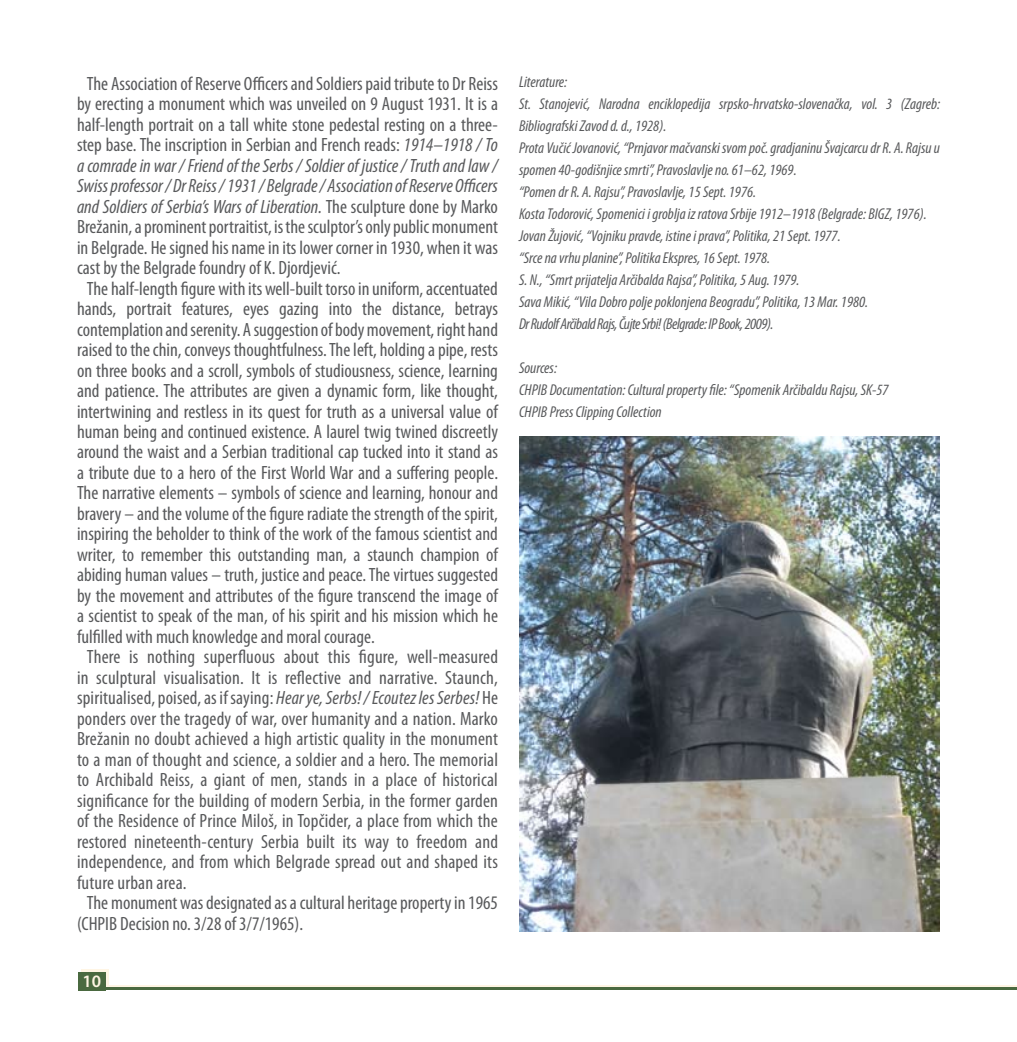
<style>
.page{position:relative;width:1017px;height:1042px;background:#fff}
.page>*{position:absolute;margin:0;border:0;box-sizing:border-box;transform-origin:0 0}
.t1{font:condensed 19.25px "Myriad Pro";color:#58595b}
.t2{font:italic condensed 19.25px "Myriad Pro";color:#58595b}
.t3{font:600 17.5px "Myriad Pro";color:#fff5e4}
.t4{font:italic condensed 15.75px/22.1px "Myriad Pro";color:#58595b}
.s1{font-style:italic}
.s2{font-style:normal}
</style>
<div class="page">
<div style="left:81px;top:969px;width:27px;height:19px;background:#fff5e4"></div>
<hr style="left:96px;top:985px;width:921px;height:2px;background:#fff5e4">
<hr style="left:89px;top:987px;width:928px;height:3px;background:#4a6940">
<div style="left:79px;top:971px;width:27px;height:19px;background:#4a6940"></div>
<img style="left:520px;top:437px;width:420px;height:494px">
<p class="t1" style="left:87px;top:72px;width:413px">The Association of Reserve Officers and Soldiers paid tribute to Dr Reiss</p>
<p class="t1" style="left:77px;top:92px;width:423px">by erecting a monument which was unveiled on 9 August 1931. It is a</p>
<p class="t1" style="left:77px;top:113px;width:422px">half-length portrait on a tall white stone pedestal resting on a three-</p>
<p class="t1" style="left:77px;top:133px;width:422px">step base. The inscription in Serbian and French reads: <span class="s1">1914–1918 / To</span></p>
<p class="t2" style="left:77px;top:154px;width:422px">a comrade in war / Friend of the Serbs / Soldier of justice / Truth and law /</p>
<p class="t2" style="left:77px;top:174px;width:422px">Swiss professor / Dr Reiss / 1931 / Belgrade / Association of Reserve Officers</p>
<p class="t2" style="left:77px;top:195px;width:422px">and Soldiers of Serbia’s Wars of Liberation. <span class="s2">The sculpture done by Marko</span></p>
<p class="t1" style="left:77px;top:215px;width:422px">Brežanin, a prominent portraitist, is the sculptor’s only public monument</p>
<p class="t1" style="left:77px;top:236px;width:422px">in Belgrade. He signed his name in its lower corner in 1930, when it was</p>
<p class="t1" style="left:77px;top:256px;width:265px">cast by the Belgrade foundry of K. Djordjević.</p>
<p class="t1" style="left:87px;top:277px;width:413px">The half-length figure with its well-built torso in uniform, accentuated</p>
<p class="t1" style="left:77px;top:297px;width:423px">hands, portrait features, eyes gazing into the distance, betrays</p>
<p class="t1" style="left:77px;top:317px;width:422px">contemplation and serenity. A suggestion of body movement, right hand</p>
<p class="t1" style="left:77px;top:338px;width:422px">raised to the chin, conveys thoughtfulness. The left, holding a pipe, rests</p>
<p class="t1" style="left:77px;top:358px;width:422px">on three books and a scroll, symbols of studiousness, science, learning</p>
<p class="t1" style="left:77px;top:379px;width:423px">and patience. The attributes are given a dynamic form, like thought,</p>
<p class="t1" style="left:77px;top:399px;width:422px">intertwining and restless in its quest for truth as a universal value of</p>
<p class="t1" style="left:77px;top:420px;width:422px">human being and continued existence. A laurel twig twined discreetly</p>
<p class="t1" style="left:77px;top:440px;width:422px">around the waist and a Serbian traditional cap tucked into it stand as</p>
<p class="t1" style="left:77px;top:461px;width:423px">a tribute due to a hero of the First World War and a suffering people.</p>
<p class="t1" style="left:77px;top:481px;width:423px">The narrative elements – symbols of science and learning, honour and</p>
<p class="t1" style="left:77px;top:502px;width:422px">bravery – and the volume of the figure radiate the strength of the spirit,</p>
<p class="t1" style="left:77px;top:522px;width:422px">inspiring the beholder to think of the work of the famous scientist and</p>
<p class="t1" style="left:77px;top:543px;width:422px">writer, to remember this outstanding man, a staunch champion of</p>
<p class="t1" style="left:77px;top:563px;width:422px">abiding human values – truth, justice and peace. The virtues suggested</p>
<p class="t1" style="left:77px;top:584px;width:422px">by the movement and attributes of the figure transcend the image of</p>
<p class="t1" style="left:77px;top:604px;width:422px">a scientist to speak of the man, of his spirit and his mission which he</p>
<p class="t1" style="left:77px;top:625px;width:299px">fulfilled with much knowledge and moral courage.</p>
<p class="t1" style="left:87px;top:645px;width:413px">There is nothing superfluous about this figure, well-measured</p>
<p class="t1" style="left:77px;top:666px;width:422px">in sculptural visualisation. It is reflective and narrative. Staunch,</p>
<p class="t1" style="left:77px;top:686px;width:422px">spiritualised, poised, as if saying: <span class="s1">Hear ye, Serbs! / Ecoutez les Serbes!</span> He</p>
<p class="t1" style="left:77px;top:707px;width:422px">ponders over the tragedy of war, over humanity and a nation. Marko</p>
<p class="t1" style="left:77px;top:727px;width:422px">Brežanin no doubt achieved a high artistic quality in the monument</p>
<p class="t1" style="left:77px;top:748px;width:423px">to a man of thought and science, a soldier and a hero. The memorial</p>
<p class="t1" style="left:77px;top:768px;width:422px">to Archibald Reiss, a giant of men, stands in a place of historical</p>
<p class="t1" style="left:77px;top:789px;width:423px">significance for the building of modern Serbia, in the former garden</p>
<p class="t1" style="left:77px;top:809px;width:422px">of the Residence of Prince Miloš, in Topčider, a place from which the</p>
<p class="t1" style="left:77px;top:830px;width:422px">restored nineteenth-century Serbia built its way to freedom and</p>
<p class="t1" style="left:77px;top:850px;width:422px">independence, and from which Belgrade spread out and shaped its</p>
<p class="t1" style="left:77px;top:870px;width:111px">future urban area.</p>
<p class="t1" style="left:87px;top:891px;width:412px">The monument was designated as a cultural heritage property in 1965</p>
<p class="t1" style="left:77px;top:911px;width:228px">(CHPIB Decision no. 3/28 of 3/7/1965).</p>
<p class="t3" style="left:83px;top:969px;width:20px">10</p>
<p class="t4" style="left:519px;top:71px;width:423px">Literature:<br>St. Stanojević, Narodna enciklopedija srpsko-hrvatsko-slovenačka, vol. 3 (Zagreb:<br>Bibliografski Zavod d. d., 1928).<br>Prota Vučić Jovanović, “Prnjavor mačvanski svom poč. gradjaninu Švajcarcu dr R. A. Rajsu u spomen 40-godišnjice smrti”, Pravoslavlje no. 61–62, 1969.<br>“Pomen dr R. A. Rajsu”, Pravoslavlje, 15 Sept. 1976.<br>Kosta Todorović, Spomenici i groblja iz ratova Srbije 1912–1918 (Belgrade: BIGZ, 1976).<br>Jovan Žujović, “Vojniku pravde, istine i prava”, Politika, 21 Sept. 1977.<br>“Srce na vrhu planine”, Politika Ekspres, 16 Sept. 1978.<br>S. N., “Smrt prijatelja Arčibalda Rajsa”, Politika, 5 Aug. 1979.<br>Sava Mikić, “Vila Dobro polje poklonjena Beogradu”, Politika, 13 Mar. 1980.<br>Dr Rudolf Arčibald Rajs, Čujte Srbi! (Belgrade: IP Book, 2009).</p>
<p class="t4" style="left:519px;top:357px;width:371px">Sources:<br>CHPIB Documentation: Cultural property file: “Spomenik Arčibaldu Rajsu, SK-57<br>CHPIB Press Clipping Collection</p>
</div>
